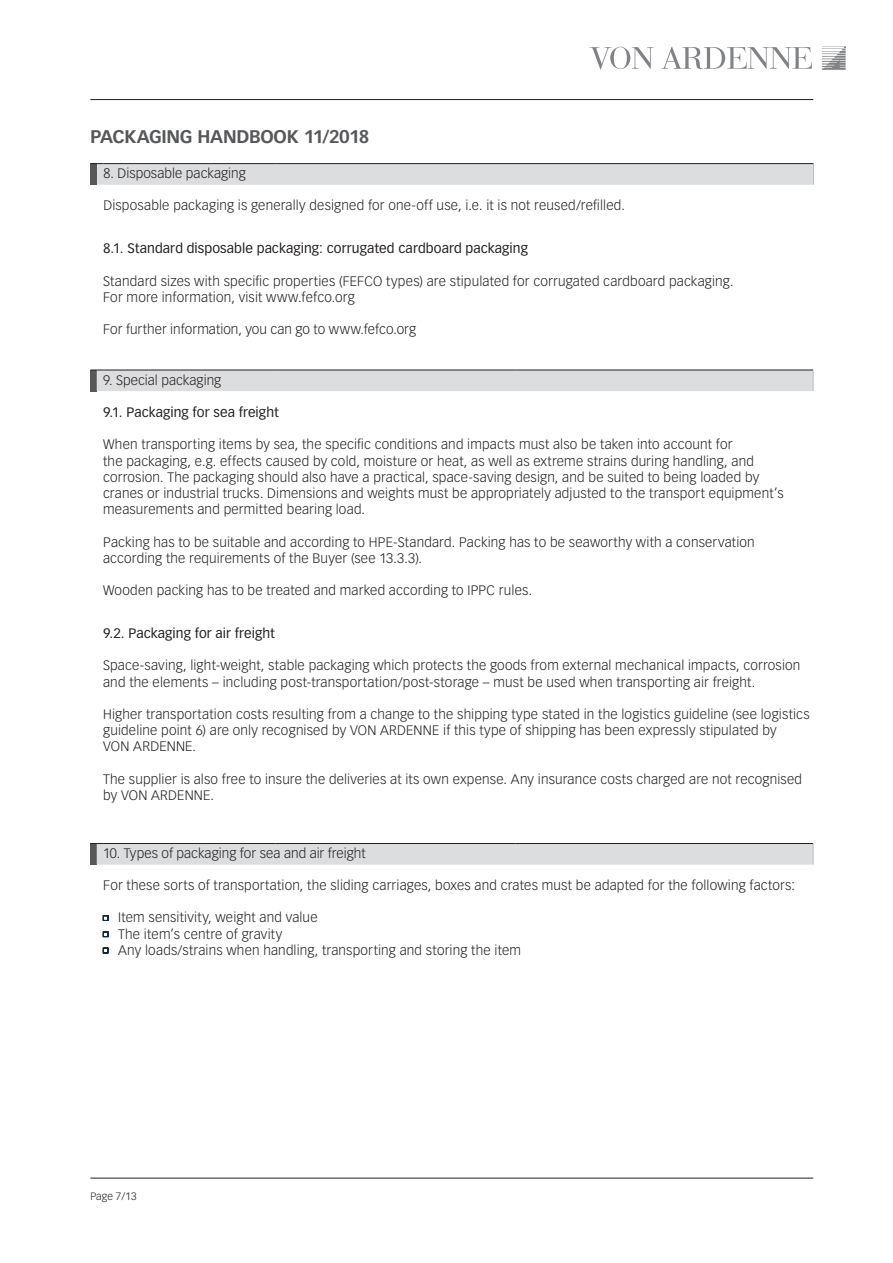
<style>
.page{position:relative;width:893px;height:1263px;background:#fff}
.page>*{position:absolute;margin:0;border:0;box-sizing:border-box;transform-origin:0 0}
.t1{font:700 18px "Vectora LT Std";letter-spacing:-.02em;color:#57585a}
.t2{font:300 13.5px/16.2px "Vectora LT Std";letter-spacing:.015em;color:#231f20}
.t3{font:13.5px "Vectora LT Std";letter-spacing:.005em;color:#231f20}
.t4{font:300 10.5px "Vectora LT Std";letter-spacing:.01em;color:#231f20}
</style>
<div class="page">
<svg style="left:589px;top:47px;width:65px;height:23px"></svg>
<svg style="left:661px;top:47px;width:151px;height:22px"></svg>
<svg style="left:822px;top:46px;width:24px;height:24px"></svg>
<hr style="left:90px;top:1178px;width:723px;height:1px;background:#231f20">
<hr style="left:90px;top:99px;width:723px;height:1px;background:#231f20">
<svg style="left:91px;top:163px;width:723px;height:22px;background:#d2d3d5"></svg>
<div style="left:90px;top:370px;width:724px;height:21px;background:#dcdddf"></div>
<svg style="left:90px;top:843px;width:724px;height:22px;background:#d2d3d5"></svg>
<svg style="left:103px;top:915px;width:5px;height:6px"></svg>
<svg style="left:103px;top:931px;width:5px;height:6px"></svg>
<svg style="left:103px;top:948px;width:5px;height:5px"></svg>
<h1 class="t1" style="left:90px;top:126px;width:281px">PACKAGING HANDBOOK 11/2018</h1>
<p class="t2" style="left:103px;top:166px;width:144px">8. Disposable packaging</p>
<p class="t2" style="left:103px;top:197px;width:523px">Disposable packaging is generally designed for one-off use, i.e. it is not reused/refilled.</p>
<p class="t3" style="left:103px;top:240px;width:426px">8.1. Standard disposable packaging: corrugated cardboard packaging</p>
<p class="t2" style="left:103px;top:273px;width:632px">Standard sizes with specific properties (FEFCO types) are stipulated for corrugated cardboard packaging.<br>For more information, visit www.fefco.org</p>
<p class="t2" style="left:103px;top:321px;width:314px">For further information, you can go to www.fefco.org</p>
<p class="t2" style="left:103px;top:372px;width:120px">9. Special packaging</p>
<p class="t3" style="left:103px;top:404px;width:177px">9.1. Packaging for sea freight</p>
<p class="t2" style="left:103px;top:437px;width:682px">When transporting items by sea, the specific conditions and impacts must also be taken into account for<br>the packaging, e.g. effects caused by cold, moisture or heat, as well as extreme strains during handling, and corrosion. The packaging should also have a practical, space-saving design, and be suited to being loaded by cranes or industrial trucks. Dimensions and weights must be appropriately adjusted to the transport equipment’s measurements and permitted bearing load.</p>
<p class="t2" style="left:103px;top:534px;width:653px">Packing has to be suitable and according to HPE-Standard. Packing has to be seaworthy with a conservation according the requirements of the Buyer (see 13.3.3).</p>
<p class="t2" style="left:103px;top:582px;width:431px">Wooden packing has to be treated and marked according to IPPC rules.</p>
<p class="t3" style="left:103px;top:625px;width:173px">9.2. Packaging for air freight</p>
<p class="t2" style="left:103px;top:658px;width:699px">Space-saving, light-weight, stable packaging which protects the goods from external mechanical impacts, corrosion and the elements – including post-transportation/post-storage – must be used when transporting air freight.</p>
<p class="t2" style="left:103px;top:706px;width:708px">Higher transportation costs resulting from a change to the shipping type stated in the logistics guideline (see logistics guideline point 6) are only recognised by VON ARDENNE if this type of shipping has been expressly stipulated by<br>VON ARDENNE.</p>
<p class="t2" style="left:103px;top:771px;width:700px">The supplier is also free to insure the deliveries at its own expense. Any insurance costs charged are not recognised by VON ARDENNE.</p>
<p class="t2" style="left:103px;top:845px;width:264px">10. Types of packaging for sea and air freight</p>
<p class="t2" style="left:103px;top:877px;width:693px">For these sorts of transportation, the sliding carriages, boxes and crates must be adapted for the following factors:</p>
<p class="t2" style="left:118px;top:910px;width:404px">Item sensitivity, weight and value<br>The item’s centre of gravity<br>Any loads/strains when handling, transporting and storing the item</p>
<p class="t4" style="left:90px;top:1190px;width:48px">Page 7/13</p>
</div>
